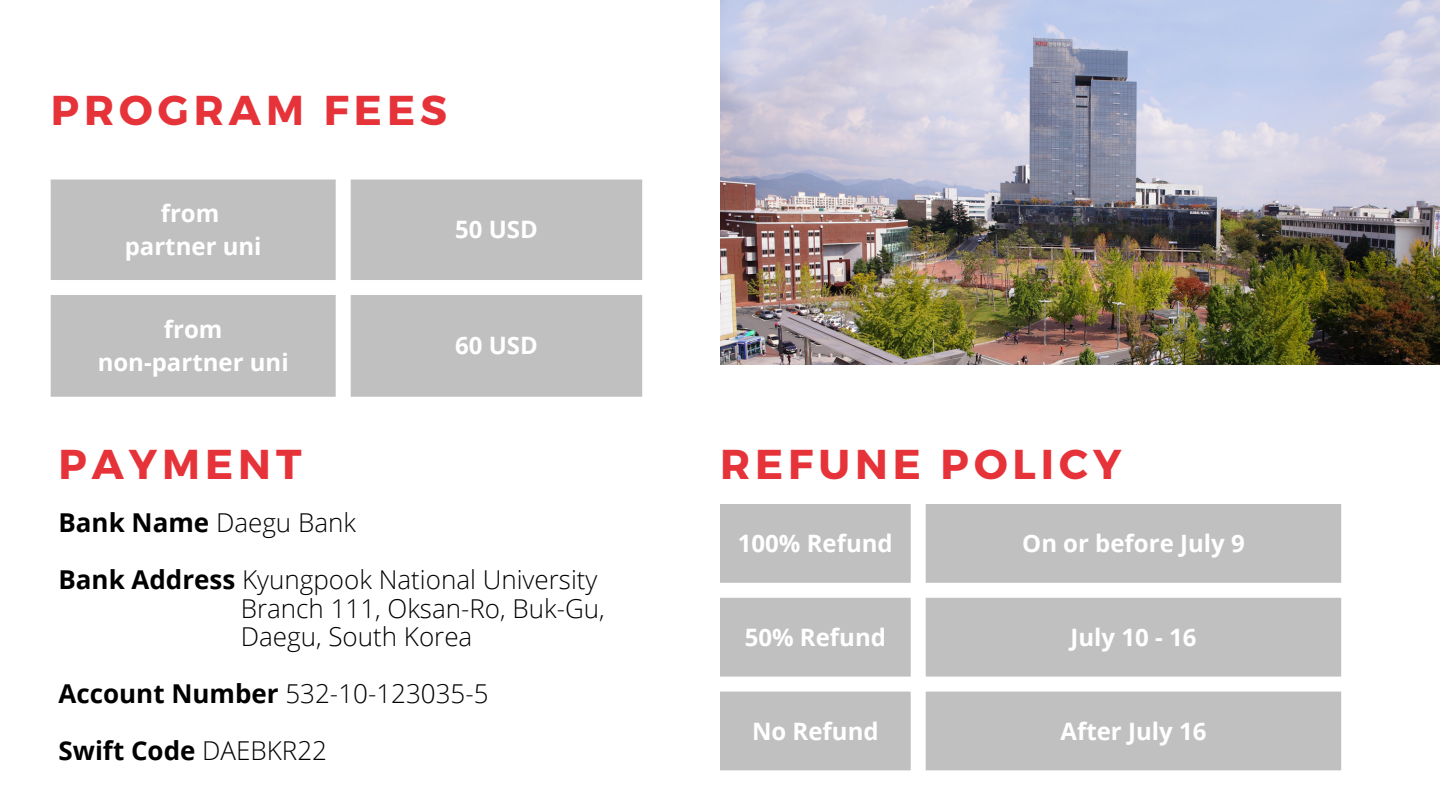
<style>
.page{position:relative;width:1440px;height:810px;background:#fff}
.page>*{position:absolute;margin:0;border:0;box-sizing:border-box;transform-origin:0 0}
.t1{font:700 41.7px "Montserrat";letter-spacing:.12em;color:#e6333a}
.t2{font:300 26px/57px "Open Sans";color:#000}
.t3{font:700 24px/33px "Open Sans";color:#fff;text-align:center}
.s1{font-weight:700}
</style>
<div class="page">
<svg style="left:51px;top:180px;width:591px;height:217px;background:#c5c5c5"></svg>
<img style="left:720px;top:0;width:720px;height:365px">
<svg style="left:720px;top:504px;width:621px;height:266px;background:#c8c8c8"></svg>
<h1 class="t1" style="left:51px;top:83px;width:398px">PROGRAM FEES</h1>
<p class="t3" style="left:125px;top:196px;width:138px">from partner uni</p>
<p class="t3" style="left:98px;top:312px;width:192px">from non-partner uni</p>
<p class="t3" style="left:455px;top:212px;width:84px">50 USD</p>
<p class="t3" style="left:455px;top:328px;width:84px">60 USD</p>
<h1 class="t1" style="left:58px;top:437px;width:245px">PAYMENT</h1>
<p class="t2" style="left:58px;top:494px;width:541px"><span class="s1">Bank Name</span> Daegu Bank<br><span class="s1">Bank Address</span> Kyungpook National University</p>
<p class="t2" style="left:241px;top:593px;width:366px;line-height:28.5px">Branch 111, Oksan-Ro, Buk-Gu,<br>Daegu, South Korea</p>
<p class="t2" style="left:58px;top:665px;width:432px"><span class="s1">Account Number</span> 532-10-123035-5<br><span class="s1">Swift Code</span> DAEBKR22</p>
<h1 class="t1" style="left:720px;top:437px;width:403px">REFUNE POLICY</h1>
<p class="t3" style="left:738px;top:526px;width:156px">100% Refund</p>
<p class="t3" style="left:1022px;top:526px;width:224px">On or before July 9</p>
<p class="t3" style="left:745px;top:620px;width:143px">50% Refund</p>
<p class="t3" style="left:1071px;top:620px;width:127px">July 10 - 16</p>
<p class="t3" style="left:752px;top:714px;width:128px">No Refund</p>
<p class="t3" style="left:1061px;top:714px;width:147px">After July 16</p>
</div>
